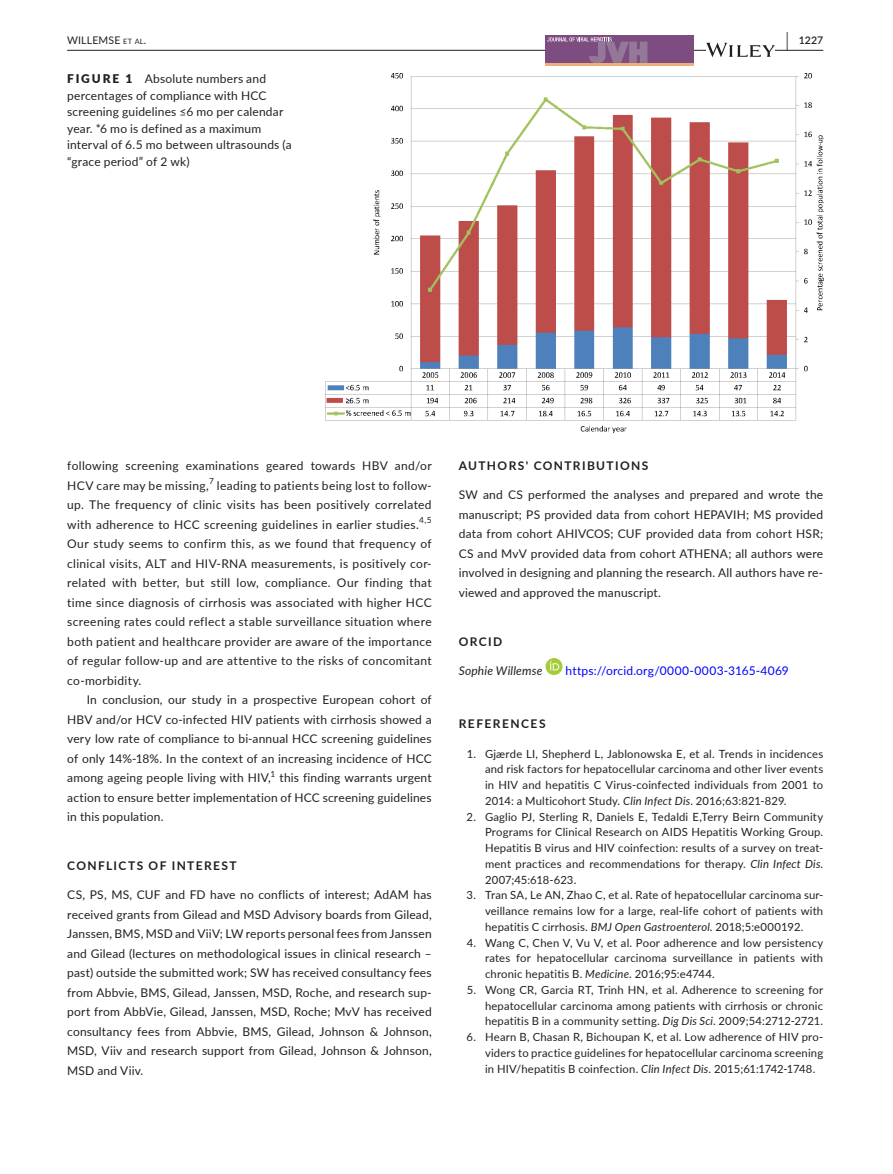
<style>
.page{position:relative;width:893px;height:1174px;background:#fff}
.page>*{position:absolute;margin:0;border:0;box-sizing:border-box;transform-origin:0 0}
.t1{font:600 19.5px "Lato";color:#231f20;scale:.48 1}
.t2{font:12px/19.5px "Lato";letter-spacing:.015em;color:#231f20;text-align:justify}
.t3{font:700 12px "Lato";letter-spacing:.115em;color:#231f20}
.t4{font:12px "Lato";letter-spacing:.015em;color:#00f}
.t5{font:italic 12px "Lato";letter-spacing:.015em;color:#231f20}
.t6{font:11.25px/15.8px "Lato";letter-spacing:.015em;color:#231f20;text-align:justify}
.t7{font:10.5px "Lato";letter-spacing:.015em;color:#231f20}
.t8{font:600 10.5px "Lato";color:#231f20}
.s1{font-size:7.35px}
.s2{font-weight:900}
.s3{font-style:italic}
</style>
<div class="page">
<hr style="left:67px;top:50px;width:756px;height:1px;background:#231f20">
<div style="left:545px;top:35px;width:149px;height:30px;background:#7d4c80"></div>
<svg style="left:547px;top:37px;width:100px;height:26px"></svg>
<hr style="left:545px;top:63px;width:149px;height:2px;background:#efaf78">
<svg style="left:706px;top:43px;width:69px;height:14px"></svg>
<svg style="left:545px;top:658px;width:17px;height:17px"></svg>
<svg style="left:550px;top:661px;width:9px;height:9px"></svg>
<img style="left:326px;top:73px;width:497px;height:360px">
<h1 class="t1" style="left:786px;top:26px;width:7px">|</h1>
<p class="t7" style="left:67px;top:33px;width:81px">WILLEMSE <span class="s1">et al</span>.</p>
<p class="t8" style="left:799px;top:33px;width:26px">1227</p>
<p class="t2" style="left:67px;top:70px;width:226px;line-height:16.5px;text-align:left"><span class="s2">FIGURE 1</span> Absolute numbers and percentages of compliance with HCC screening guidelines ≤6 mo per calendar year. *6 mo is defined as a maximum interval of 6.5 mo between ultrasounds (a “grace period” of 2 wk)</p>
<p class="t2" style="left:67px;top:455px;width:366px">following screening examinations geared towards HBV and/or HCV care may be missing,<sup>7</sup> leading to patients being lost to follow‐ up. The frequency of clinic visits has been positively correlated with adherence to HCC screening guidelines in earlier studies.<sup>4,5<br></sup>Our study seems to confirm this, as we found that frequency of clinical visits, ALT and HIV‐RNA measurements, is positively cor‐ related with better, but still low, compliance. Our finding that time since diagnosis of cirrhosis was associated with higher HCC screening rates could reflect a stable surveillance situation where both patient and healthcare provider are aware of the importance of regular follow‐up and are attentive to the risks of concomitant co‐morbidity.</p>
<p class="t2" style="left:67px;top:689px;width:366px;text-indent:20px">In conclusion, our study in a prospective European cohort of HBV and/or HCV co‐infected HIV patients with cirrhosis showed a very low rate of compliance to bi‐annual HCC screening guidelines of only 14%‐18%. In the context of an increasing incidence of HCC among ageing people living with HIV,<sup>1</sup> this finding warrants urgent action to ensure better implementation of HCC screening guidelines in this population.</p>
<p class="t3" style="left:67px;top:857px;width:171px">CONFLICTS OF INTEREST</p>
<p class="t2" style="left:67px;top:884px;width:366px">CS, PS, MS, CUF and FD have no conflicts of interest; AdAM has received grants from Gilead and MSD Advisory boards from Gilead, Janssen, BMS, MSD and ViiV; LW reports personal fees from Janssen and Gilead (lectures on methodological issues in clinical research – past) outside the submitted work; SW has received consultancy fees from Abbvie, BMS, Gilead, Janssen, MSD, Roche, and research sup‐ port from AbbVie, Gilead, Janssen, MSD, Roche; MvV has received consultancy fees from Abbvie, BMS, Gilead, Johnson &amp; Johnson, MSD, Viiv and research support from Gilead, Johnson &amp; Johnson, MSD and Viiv.</p>
<p class="t3" style="left:459px;top:457px;width:191px">AUTHORS' CONTRIBUTIONS</p>
<p class="t2" style="left:459px;top:485px;width:366px">SW and CS performed the analyses and prepared and wrote the manuscript; PS provided data from cohort HEPAVIH; MS provided data from cohort AHIVCOS; CUF provided data from cohort HSR; CS and MvV provided data from cohort ATHENA; all authors were involved in designing and planning the research. All authors have re‐ viewed and approved the manuscript.</p>
<p class="t3" style="left:459px;top:632px;width:45px">ORCID</p>
<p class="t5" style="left:459px;top:662px;width:85px">Sophie Willemse</p>
<p class="t4" style="left:566px;top:662px;width:225px">https://orcid.org/0000-0003-3165-4069</p>
<p class="t3" style="left:459px;top:715px;width:88px">REFERENCES</p>
<p class="t6" style="left:485px;top:745px;width:340px;text-indent:-18px">1. Gjærde LI, Shepherd L, Jablonowska E, et al. Trends in incidences and risk factors for hepatocellular carcinoma and other liver events in HIV and hepatitis C Virus‐coinfected individuals from 2001 to 2014: a Multicohort Study. <span class="s3">Clin Infect Dis</span>. 2016;63:821‐829.</p>
<p class="t6" style="left:485px;top:808px;width:340px;text-indent:-18px">2. Gaglio PJ, Sterling R, Daniels E, Tedaldi E,Terry Beirn Community Programs for Clinical Research on AIDS Hepatitis Working Group.<br>Hepatitis B virus and HIV coinfection: results of a survey on treat‐ ment practices and recommendations for therapy. <span class="s3">Clin Infect Dis</span>.<br>2007;45:618‐623.</p>
<p class="t6" style="left:485px;top:887px;width:340px;text-indent:-18px">3. Tran SA, Le AN, Zhao C, et al. Rate of hepatocellular carcinoma sur‐ veillance remains low for a large, real‐life cohort of patients with hepatitis C cirrhosis. <span class="s3">BMJ Open Gastroenterol</span>. 2018;5:e000192.</p>
<p class="t6" style="left:485px;top:934px;width:340px;text-indent:-18px">4. Wang C, Chen V, Vu V, et al. Poor adherence and low persistency rates for hepatocellular carcinoma surveillance in patients with chronic hepatitis B. <span class="s3">Medicine</span>. 2016;95:e4744.</p>
<p class="t6" style="left:485px;top:981px;width:340px;text-indent:-18px">5. Wong CR, Garcia RT, Trinh HN, et al. Adherence to screening for hepatocellular carcinoma among patients with cirrhosis or chronic hepatitis B in a community setting. <span class="s3">Dig Dis Sci</span>. 2009;54:2712‐2721.</p>
<p class="t6" style="left:485px;top:1028px;width:340px;text-indent:-18px">6. Hearn B, Chasan R, Bichoupan K, et al. Low adherence of HIV pro‐ viders to practice guidelines for hepatocellular carcinoma screening in HIV/hepatitis B coinfection. <span class="s3">Clin Infect Dis</span>. 2015;61:1742‐1748.</p>
</div>
